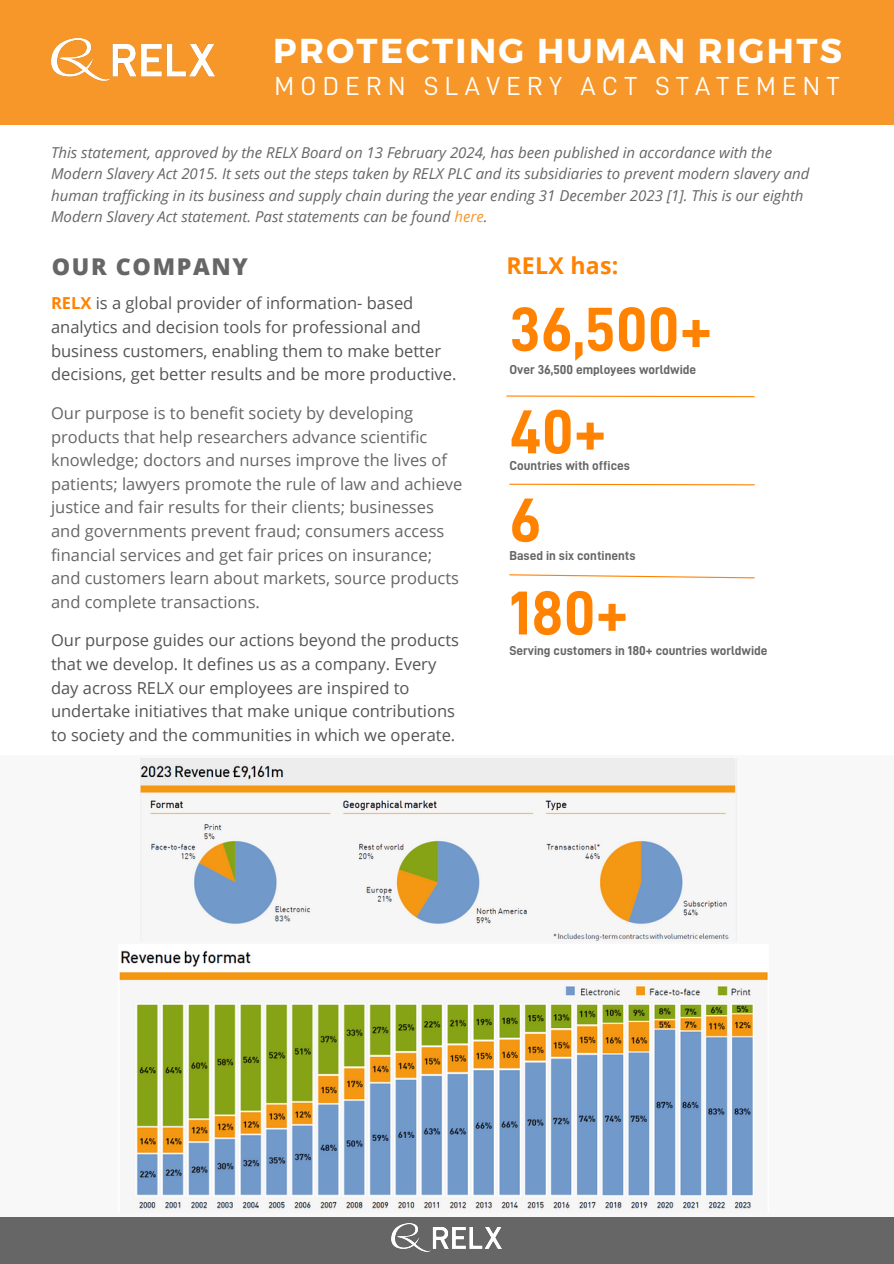
<style>
.page{position:relative;width:894px;height:1264px;background:#fff}
.page>*{position:absolute;margin:0;border:0;box-sizing:border-box;transform-origin:0 0}
.t1{font:62.25px "D DIN Bold";color:#ff8200}
.t2{font:700 34.5px "Montserrat";letter-spacing:.07em;color:#fff}
.t3{font:26.1px "D DIN";letter-spacing:.245em;color:#fff}
.t4{font:800 23.1px "Open Sans";letter-spacing:.07em;color:#666}
.t5{font:700 23.1px "Open Sans";letter-spacing:.01em;color:#ff8200}
.t6{font:16.5px/23.7px "Open Sans";color:#545454}
.t7{font:16.5px/23.5px "Open Sans";color:#666}
.t8{font:italic 15px/21.3px "Open Sans";color:#666}
.t9{font:12.9px "D DIN Bold";color:#666}
.s1{color:#f7972a}
.s2{font-weight:700;color:#ff8200}
</style>
<div class="page">
<div style="left:0;top:1215px;width:893px;height:48px;background:#666"></div>
<div style="left:0;top:755px;width:893px;height:461px;background:#f8f8f8"></div>
<div style="left:0;top:0;width:893px;height:125px;background:#f7972a"></div>
<img style="left:52px;top:39px;width:162px;height:41px">
<img style="left:391px;top:1223px;width:110px;height:28px">
<svg style="left:506px;top:395px;width:249px;height:3px"></svg>
<svg style="left:509px;top:483px;width:246px;height:3px"></svg>
<svg style="left:509px;top:574px;width:246px;height:5px"></svg>
<img style="left:141px;top:759px;width:595px;height:182px">
<img style="left:119px;top:951px;width:649px;height:258px">
<h1 class="t2" style="left:273px;top:28px;width:570px">PROTECTING HUMAN RIGHTS</h1>
<p class="t3" style="left:274px;top:73px;width:566px">MODERN SLAVERY ACT STATEMENT</p>
<h1 class="t8" style="left:51px;top:141px;width:759px">This statement, approved by the RELX Board on 13 February 2024, has been published in accordance with the Modern Slavery Act 2015. It sets out the steps taken by RELX PLC and its subsidiaries to prevent modern slavery and human trafficking in its business and supply chain during the year ending 31 December 2023 [1]. This is our eighth Modern Slavery Act statement. Past statements can be found <span class="s1">here</span>.</h1>
<h6 class="t4" style="left:52px;top:250px;width:197px">OUR COMPANY</h6>
<h6 class="t5" style="left:506px;top:250px;width:113px">RELX has:</h6>
<h4 class="t6" style="left:51px;top:291px;width:407px"><span class="s2">RELX</span> is a global provider of information- based analytics and decision tools for professional and business customers, enabling them to make better decisions, get better results and be more productive.</h4>
<h5 class="t7" style="left:51px;top:401px;width:413px">Our purpose is to benefit society by developing products that help researchers advance scientific knowledge; doctors and nurses improve the lives of patients; lawyers promote the rule of law and achieve justice and fair results for their clients; businesses and governments prevent fraud; consumers access financial services and get fair prices on insurance; and customers learn about markets, source products and complete transactions.</h5>
<h6 class="t6" style="left:51px;top:628px;width:409px">Our purpose guides our actions beyond the products that we develop. It defines us as a company. Every day across RELX our employees are inspired to undertake initiatives that make unique contributions to society and the communities in which we operate.</h6>
<p class="t1" style="left:509px;top:299px;width:204px">36,500+</p>
<p class="t9" style="left:509px;top:363px;width:188px">Over 36,500 employees worldwide</p>
<p class="t1" style="left:509px;top:401px;width:99px">40+</p>
<h1 class="t9" style="left:509px;top:459px;width:122px">Countries with offices</h1>
<p class="t1" style="left:509px;top:489px;width:34px">6</p>
<p class="t9" style="left:509px;top:549px;width:128px">Based in six continents</p>
<p class="t1" style="left:509px;top:582px;width:121px">180+</p>
<p class="t9" style="left:509px;top:644px;width:260px">Serving customers in 180+ countries worldwide</p>
</div>
